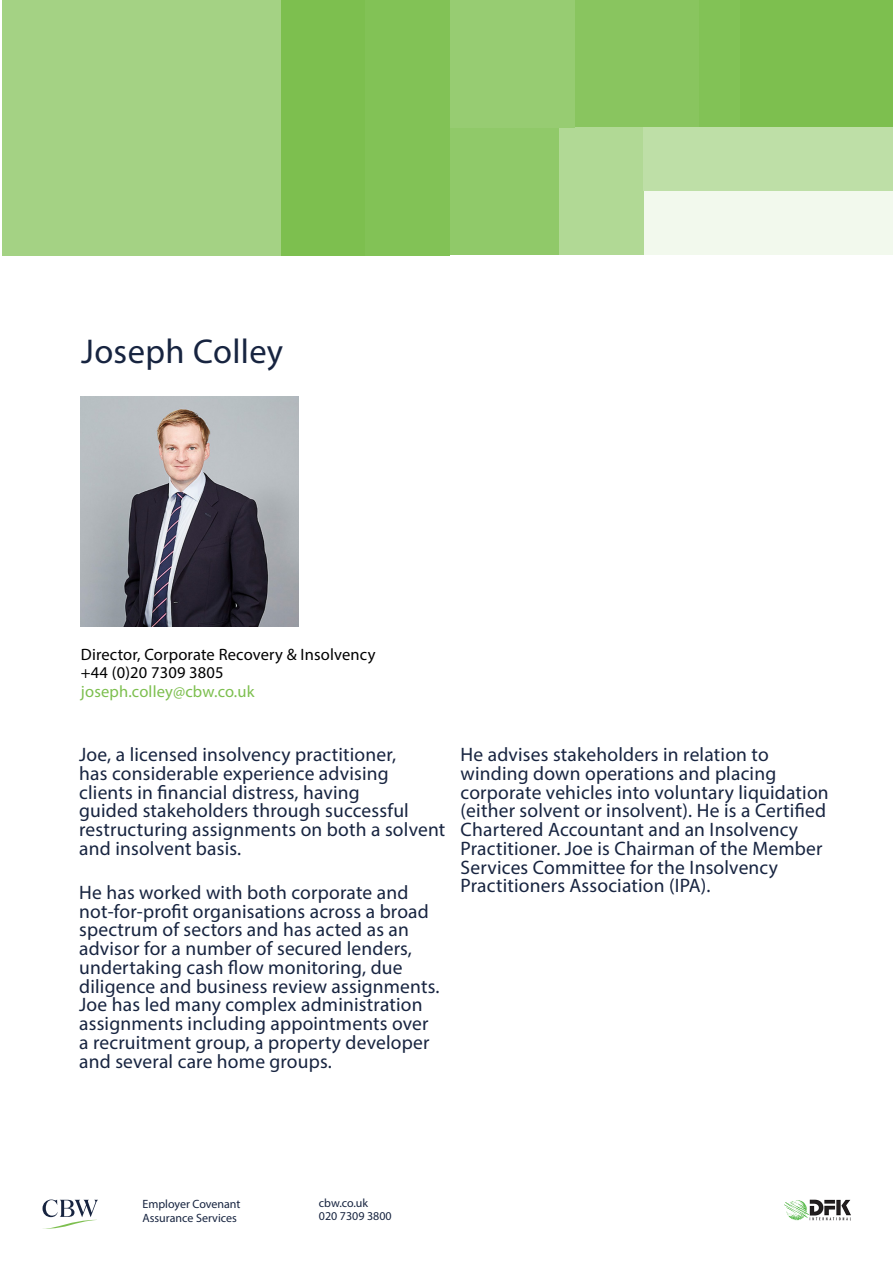
<style>
.page{position:relative;width:893px;height:1263px;background:#fff}
.page>*{position:absolute;margin:0;border:0;box-sizing:border-box;transform-origin:0 0}
.t1{font:34.5px "Myriad Pro";letter-spacing:.01em;color:#172440}
.Subtitle{font:19.5px/18.8px "Myriad Pro";letter-spacing:.01em;color:#172440}
.Body_New{font:16.5px "Myriad Pro";letter-spacing:.01em;color:#000}
.Body_New-2{font:16.5px "Myriad Pro";letter-spacing:.01em;color:#7dbf4f}
.t2{font:12px/13.5px "Myriad Pro";color:#172440}
</style>
<div class="page">
<div style="left:2px;top:0;width:281px;height:255px;background:#a4d284"></div>
<div style="left:740px;top:0;width:153px;height:128px;background:#7dbf4f"></div>
<div style="left:450px;top:128px;width:109px;height:127px;background:#90c969"></div>
<div style="left:643px;top:191px;width:250px;height:64px;background:#f2f9ed"></div>
<div style="left:575px;top:0;width:124px;height:128px;background:#89c55f"></div>
<div style="left:559px;top:128px;width:84px;height:127px;background:#b1d995"></div>
<div style="left:699px;top:0;width:41px;height:128px;background:#82c256"></div>
<div style="left:281px;top:0;width:84px;height:255px;background:#7dbf4f"></div>
<div style="left:643px;top:128px;width:250px;height:63px;background:#bedfa7"></div>
<div style="left:365px;top:0;width:85px;height:255px;background:#82c256"></div>
<div style="left:450px;top:0;width:125px;height:128px;background:#97cc72"></div>
<img style="left:81px;top:396px;width:218px;height:230px">
<svg style="left:43px;top:1199px;width:55px;height:30px"></svg>
<img style="left:785px;top:1199px;width:65px;height:22px">
<p class="t1" style="left:81px;top:331px;width:203px">Joseph Colley</p>
<p class="Body_New" style="left:81px;top:644px;width:296px">Director, Corporate Recovery &amp; Insolvency</p>
<p class="Body_New" style="left:81px;top:663px;width:144px">+44 (0)20 7309 3805</p>
<p class="Body_New-2" style="left:81px;top:681px;width:175px">joseph.colley@cbw.co.uk</p>
<p class="Subtitle" style="left:79px;top:745px;width:368px">Joe, a licensed insolvency practitioner,<br>has considerable experience advising clients in financial distress, having<br>guided stakeholders through successful restructuring assignments on both a solvent and insolvent basis.</p>
<p class="Subtitle" style="left:79px;top:882px;width:362px">He has worked with both corporate and not-for-profit organisations across a broad spectrum of sectors and has acted as an advisor for a number of secured lenders, undertaking cash flow monitoring, due diligence and business review assignments.<br>Joe has led many complex administration assignments including appointments over a recruitment group, a property developer and several care home groups.</p>
<p class="Subtitle" style="left:461px;top:745px;width:370px">He advises stakeholders in relation to winding down operations and placing corporate vehicles into voluntary liquidation (either solvent or insolvent). He is a Certified Chartered Accountant and an Insolvency Practitioner. Joe is Chairman of the Member Services Committee for the Insolvency Practitioners Association (IPA).</p>
<p class="t2" style="left:142px;top:1197px;width:100px">Employer Covenant<br>Assurance Services</p>
<p class="t2" style="left:319px;top:1196px;width:74px">cbw.co.uk<br>020 7309 3800</p>
</div>
